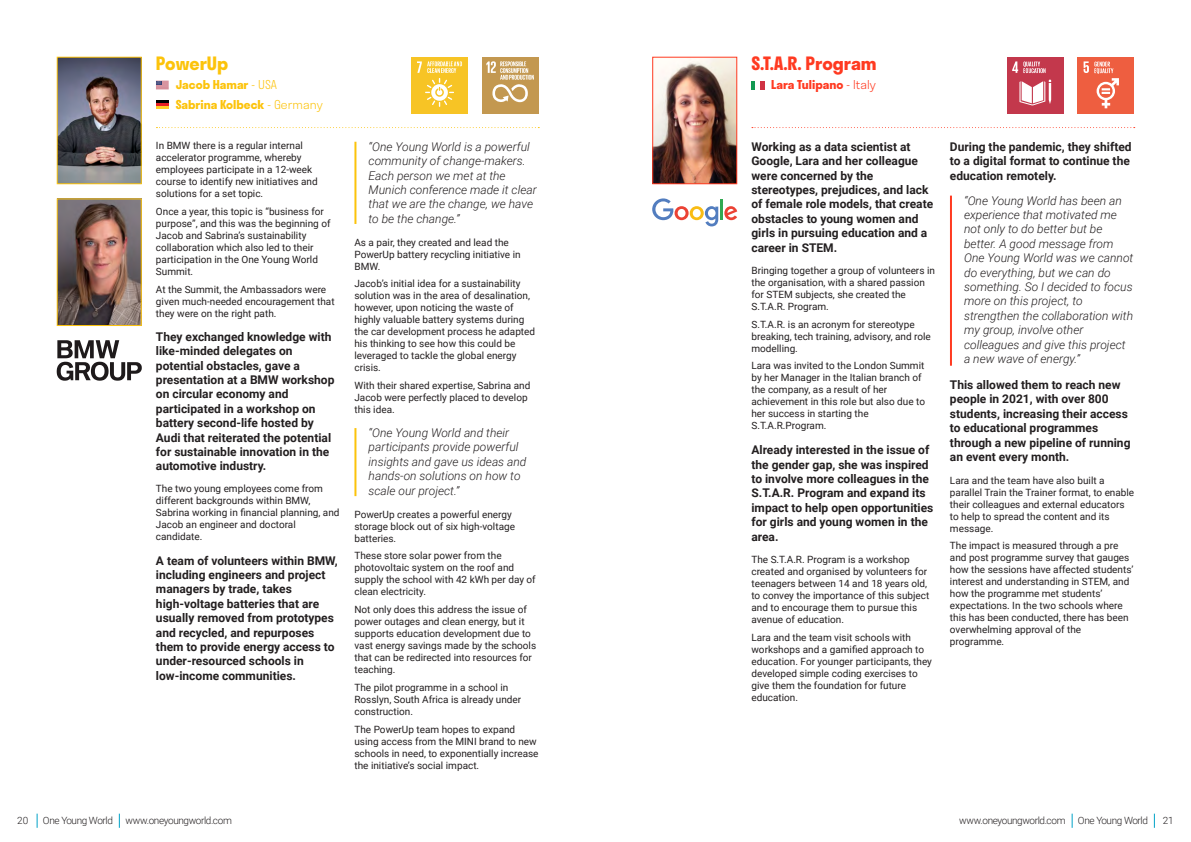
<style>
.page{position:relative;width:1191px;height:842px;background:#fff}
.page>*{position:absolute;margin:0;border:0;box-sizing:border-box;transform-origin:0 0}
.Main_heading_centre{font:700 18px "Stratos";color:#ff3a21}
.Main_heading_centre-2{font:700 18px "Stratos";color:#fcc30b}
.Main_heading_centre-3{font:700 12px/14.4px "Roboto";color:#231f20}
.Main_heading_centre-4{font:italic 300 12px/14.4px "Roboto";color:#231f20}
.Main_heading_centre-5{font:700 12px "Stratos";color:#fcc30b}
.Main_heading_centre-6{font:700 12px "Stratos";color:#ff3a21}
.Main_heading_centre-7{font:10px/12px "Roboto";color:#231f20}
.t1{font:300 10px "Roboto";letter-spacing:-.035em;color:#231f20}
.s1{font-weight:300}
</style>
<div class="page">
<svg style="left:156px;top:127px;width:383px;height:1px"></svg>
<svg style="left:752px;top:127px;width:382px;height:1px"></svg>
<div style="left:482px;top:57px;width:57px;height:56px;background:#c39850"></div>
<svg style="left:486px;top:61px;width:48px;height:42px"></svg>
<svg style="left:156px;top:81px;width:13px;height:9px"></svg>
<div style="left:156px;top:101px;width:13px;height:8px;background:#000001"></div>
<div style="left:156px;top:103px;width:13px;height:6px;background:#e61e24"></div>
<svg style="left:156px;top:106px;width:13px;height:3px"></svg>
<div style="left:411px;top:57px;width:57px;height:56px;background:#f7c425"></div>
<svg style="left:417px;top:61px;width:45px;height:46px"></svg>
<div style="left:1077px;top:57px;width:57px;height:56px;background:#ee5e40"></div>
<svg style="left:1083px;top:61px;width:36px;height:47px"></svg>
<svg style="left:751px;top:81px;width:13px;height:8px"></svg>
<div style="left:1006px;top:57px;width:57px;height:56px;background:#c3384c"></div>
<svg style="left:1012px;top:61px;width:39px;height:44px"></svg>
<svg style="left:57px;top:340px;width:85px;height:41px"></svg>
<svg style="left:724px;top:206px;width:13px;height:14px"></svg>
<hr style="left:720px;top:199px;width:3px;height:21px;background:#31a952">
<svg style="left:652px;top:198px;width:66px;height:28px"></svg>
<img style="left:59px;top:200px;width:81px;height:124px">
<div style="left:57px;top:198px;width:85px;height:128px;border:1px solid #fcc30b"></div>
<img style="left:59px;top:59px;width:81px;height:123px">
<div style="left:57px;top:57px;width:85px;height:127px;border:1px solid #fcc30b"></div>
<img style="left:654px;top:59px;width:81px;height:123px">
<div style="left:652px;top:57px;width:85px;height:127px;border:1px solid #ff3a21"></div>
<hr style="left:354px;top:142px;width:2px;height:82px;background:#fcc30b">
<hr style="left:354px;top:428px;width:2px;height:68px;background:#fcc30b">
<hr style="left:950px;top:196px;width:2px;height:170px;background:#ff3a21">
<svg style="left:37px;top:814px;width:1px;height:14px"></svg>
<svg style="left:119px;top:814px;width:1px;height:14px"></svg>
<svg style="left:1071px;top:814px;width:1px;height:14px"></svg>
<svg style="left:1154px;top:814px;width:1px;height:14px"></svg>
<p class="Main_heading_centre-2" style="left:156px;top:49px;width:74px">PowerUp</p>
<p class="Main_heading_centre-5" style="left:176px;top:75px;width:103px">Jacob Hamar <span class="s1">- USA</span></p>
<p class="Main_heading_centre-5" style="left:176px;top:95px;width:148px">Sabrina Kolbeck <span class="s1">- Germany</span></p>
<p class="Main_heading_centre-7" style="left:156px;top:139px;width:163px">In BMW there is a regular internal accelerator programme, whereby employees participate in a 12-week course to identify new initiatives and solutions for a set topic.</p>
<p class="Main_heading_centre-7" style="left:156px;top:205px;width:176px">Once a year, this topic is “business for purpose”, and this was the beginning of<br>Jacob and Sabrina’s sustainability collaboration which also led to their participation in the One Young World<br>Summit.</p>
<p class="Main_heading_centre-7" style="left:156px;top:283px;width:180px">At the Summit, the Ambassadors were given much-needed encouragement that they were on the right path.</p>
<p class="Main_heading_centre-3" style="left:156px;top:329px;width:180px">They exchanged knowledge with like-minded delegates on potential obstacles, gave a presentation at a BMW workshop on circular economy and participated in a workshop on battery second-life hosted by<br>Audi that reiterated the potential for sustainable innovation in the automotive industry.</p>
<p class="Main_heading_centre-4" style="left:369px;top:139px;width:169px">“One Young World is a powerful community of change-makers.<br>Each person we met at the<br>Munich conference made it clear that we are the change, we have to be the change.”</p>
<p class="Main_heading_centre-7" style="left:354px;top:236px;width:168px">As a pair, they created and lead the<br>PowerUp battery recycling initiative in<br>BMW.</p>
<p class="Main_heading_centre-7" style="left:354px;top:277px;width:182px">Jacob’s initial idea for a sustainability solution was in the area of desalination, however, upon noticing the waste of highly valuable battery systems during the car development process he adapted his thinking to see how this could be leveraged to tackle the global energy crisis.</p>
<p class="Main_heading_centre-7" style="left:354px;top:379px;width:177px">With their shared expertise, Sabrina and<br>Jacob were perfectly placed to develop this idea.</p>
<p class="Main_heading_centre-4" style="left:369px;top:425px;width:159px">“One Young World and their participants provide powerful insights and gave us ideas and hands-on solutions on how to</p>
<p class="Main_heading_centre-7" style="left:156px;top:482px;width:169px">The two young employees come from</p>
<p class="Main_heading_centre-4" style="left:369px;top:483px;width:92px">scale our project.”</p>
<p class="Main_heading_centre-7" style="left:156px;top:494px;width:185px">different backgrounds within BMW,<br>Sabrina working in financial planning, and<br>Jacob an engineer and doctoral candidate.</p>
<p class="Main_heading_centre-7" style="left:354px;top:508px;width:162px">PowerUp creates a powerful energy storage block out of six high-voltage batteries.</p>
<p class="Main_heading_centre-7" style="left:354px;top:549px;width:183px">These store solar power from the photovoltaic system on the roof and supply the school with 42 kWh per day of clean electricity.</p>
<p class="Main_heading_centre-7" style="left:354px;top:603px;width:183px">Not only does this address the issue of power outages and clean energy, but it supports education development due to vast energy savings made by the schools that can be redirected into resources for teaching.</p>
<p class="Main_heading_centre-7" style="left:354px;top:681px;width:168px">The pilot programme in a school in<br>Rosslyn, South Africa is already under construction.</p>
<p class="Main_heading_centre-7" style="left:354px;top:722px;width:186px">The PowerUp team hopes to expand using access from the MINI brand to new schools in need, to exponentially increase the initiative’s social impact.</p>
<p class="Main_heading_centre-3" style="left:156px;top:553px;width:183px">A team of volunteers within BMW, including engineers and project managers by trade, takes high-voltage batteries that are usually removed from prototypes and recycled, and repurposes them to provide energy access to under-resourced schools in low-income communities.</p>
<p class="Main_heading_centre" style="left:751px;top:49px;width:127px">S.T.A.R. Program</p>
<p class="Main_heading_centre-6" style="left:771px;top:75px;width:106px">Lara Tulipano <span class="s1">- Italy</span></p>
<p class="Main_heading_centre-3" style="left:751px;top:139px;width:183px">Working as a data scientist at<br>Google, Lara and her colleague were concerned by the stereotypes, prejudices, and lack of female role models, that create obstacles to young women and girls in pursuing education and a career in STEM.</p>
<p class="Main_heading_centre-7" style="left:751px;top:264px;width:185px">Bringing together a group of volunteers in the organisation, with a shared passion for STEM subjects, she created the S.T.A.R. Program.</p>
<p class="Main_heading_centre-7" style="left:751px;top:318px;width:181px">S.T.A.R. is an acronym for stereotype breaking, tech training, advisory, and role modelling.</p>
<p class="Main_heading_centre-7" style="left:751px;top:359px;width:175px">Lara was invited to the London Summit by her Manager in the Italian branch of the company, as a result of her achievement in this role but also due to her success in starting the<br>S.T.A.R.Program.</p>
<p class="Main_heading_centre-3" style="left:751px;top:442px;width:183px">Already interested in the issue of the gender gap, she was inspired to involve more colleagues in the<br>S.T.A.R. Program and expand its impact to help open opportunities for girls and young women in the area.</p>
<p class="Main_heading_centre-7" style="left:751px;top:553px;width:179px">The S.T.A.R. Program is a workshop created and organised by volunteers for teenagers between 14 and 18 years old, to convey the importance of this subject and to encourage them to pursue this avenue of education.</p>
<p class="Main_heading_centre-7" style="left:751px;top:631px;width:182px">Lara and the team visit schools with workshops and a gamified approach to education. For younger participants, they developed simple coding exercises to give them the foundation for future education.</p>
<p class="Main_heading_centre-3" style="left:950px;top:139px;width:183px">During the pandemic, they shifted to a digital format to continue the education remotely.</p>
<p class="Main_heading_centre-4" style="left:964px;top:193px;width:171px">“One Young World has been an experience that motivated me not only to do better but be better. A good message from<br>One Young World was we cannot do everything, but we can do something. So I decided to focus more on this project, to strengthen the collaboration with my group, involve other colleagues and give this project a new wave of energy.”</p>
<p class="Main_heading_centre-3" style="left:950px;top:377px;width:182px">This allowed them to reach new people in 2021, with over 800 students, increasing their access to educational programmes through a new pipeline of running an event every month.</p>
<p class="Main_heading_centre-7" style="left:950px;top:474px;width:186px">Lara and the team have also built a parallel Train the Trainer format, to enable their colleagues and external educators to help to spread the content and its message.</p>
<p class="Main_heading_centre-7" style="left:950px;top:539px;width:185px">The impact is measured through a pre and post programme survey that gauges how the sessions have affected students’ interest and understanding in STEM, and how the programme met students’ expectations. In the two schools where this has been conducted, there has been overwhelming approval of the programme.</p>
<p class="t1" style="left:17px;top:813px;width:13px">20</p>
<p class="t1" style="left:43px;top:813px;width:190px">One Young World www.oneyoungworld.com</p>
<p class="t1" style="left:959px;top:813px;width:190px">www.oneyoungworld.com One Young World</p>
<p class="t1" style="left:1162px;top:813px;width:13px">21</p>
</div>
